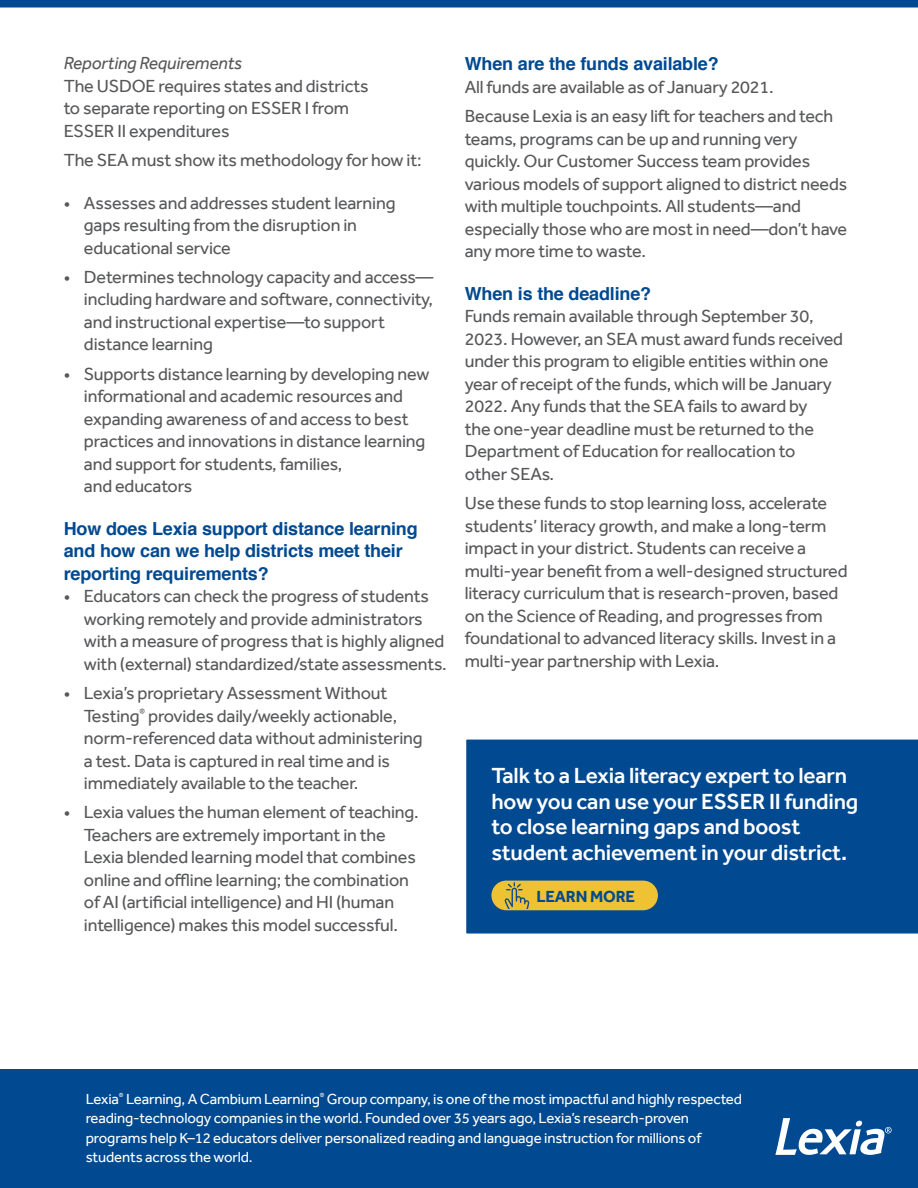
<style>
.page{position:relative;width:918px;height:1188px;background:#fff}
.page>*{position:absolute;margin:0;border:0;box-sizing:border-box;transform-origin:0 0}
.Body{font:500 22.5px/25.5px "Effra";letter-spacing:-.01em;color:#fff}
.Body-2{font:18px/22.5px "Effra";letter-spacing:-.01em;color:#57585a}
.Sub_Header{font:700 18px/22.5px "Helvetica";letter-spacing:-.01em;color:#014990}
.Body-3{font:700 16.5px "Effra";letter-spacing:-.01em;color:#014990}
.Boilerplate{font:15px/19.5px "Effra";letter-spacing:-.01em;color:#fff}
.s1{font-style:italic}
</style>
<div class="page">
<div style="left:0;top:0;width:918px;height:8px;background:#014990"></div>
<div style="left:466px;top:739px;width:452px;height:195px;background:#014990"></div>
<div style="left:0;top:1069px;width:918px;height:119px;background:#014990"></div>
<svg style="left:775px;top:1118px;width:117px;height:37px"></svg>
<div style="left:491px;top:881px;width:167px;height:29px;background:#efc233;border-radius:15px"></div>
<svg style="left:505px;top:882px;width:24px;height:27px"></svg>
<p class="Body-2" style="left:64px;top:52px;width:306px"><span class="s1">Reporting Requirements<br></span>The USDOE requires states and districts to separate reporting on ESSER I from<br>ESSER II expenditures</p>
<p class="Body-2" style="left:64px;top:148px;width:359px">The SEA must show its methodology for how it:</p>
<p class="Body-2" style="left:84px;top:191px;width:313px;text-indent:-20px">• Assesses and addresses student learning gaps resulting from the disruption in educational service</p>
<p class="Body-2" style="left:84px;top:265px;width:351px;text-indent:-20px">• Determines technology capacity and access— including hardware and software, connectivity, and instructional expertise—to support distance learning</p>
<p class="Body-2" style="left:84px;top:362px;width:347px;text-indent:-20px">• Supports distance learning by developing new informational and academic resources and expanding awareness of and access to best practices and innovations in distance learning and support for students, families,<br>and educators</p>
<p class="Sub_Header" style="left:64px;top:517px;width:356px">How does Lexia support distance learning and how can we help districts meet their reporting requirements?</p>
<p class="Body-2" style="left:84px;top:585px;width:364px;text-indent:-20px">• Educators can check the progress of students working remotely and provide administrators with a measure of progress that is highly aligned with (external) standardized/state assessments.</p>
<p class="Body-2" style="left:84px;top:682px;width:340px;text-indent:-20px">• Lexia’s proprietary Assessment Without Testing<sup>®</sup> provides daily/weekly actionable, norm-referenced data without administering a test. Data is captured in real time and is immediately available to the teacher.</p>
<p class="Body-2" style="left:84px;top:801px;width:336px;text-indent:-20px">• Lexia values the human element of teaching.<br>Teachers are extremely important in the Lexia blended learning model that combines online and offline learning; the combination of AI (artificial intelligence) and HI (human intelligence) makes this model successful.</p>
<p class="Sub_Header" style="left:465px;top:53px;width:256px">When are the funds available?</p>
<p class="Body-2" style="left:465px;top:76px;width:311px">All funds are available as of January 2021.</p>
<p class="Body-2" style="left:465px;top:105px;width:384px">Because Lexia is an easy lift for teachers and tech teams, programs can be up and running very quickly. Our Customer Success team provides various models of support aligned to district needs with multiple touchpoints. All students—and especially those who are most in need—don’t have any more time to waste.</p>
<p class="Sub_Header" style="left:465px;top:283px;width:188px">When is the deadline?</p>
<p class="Body-2" style="left:465px;top:305px;width:380px">Funds remain available through September 30, 2023. However, an SEA must award funds received under this program to eligible entities within one year of receipt of the funds, which will be January 2022. Any funds that the SEA fails to award by<br>the one-year deadline must be returned to the Department of Education for reallocation to<br>other SEAs.</p>
<p class="Body-2" style="left:465px;top:492px;width:384px">Use these funds to stop learning loss, accelerate students’ literacy growth, and make a long-term impact in your district. Students can receive a multi-year benefit from a well-designed structured literacy curriculum that is research-proven, based on the Science of Reading, and progresses from foundational to advanced literacy skills. Invest in a multi-year partnership with Lexia.</p>
<p class="Body" style="left:491px;top:763px;width:369px">Talk to a Lexia literacy expert to learn how you can use your ESSER II funding to close learning gaps and boost student achievement in your district.</p>
<p class="Body-3" style="left:536px;top:886px;width:100px">LEARN MORE</p>
<p class="Boilerplate" style="left:86px;top:1089px;width:658px">Lexia<sup>®</sup> Learning, A Cambium Learning<sup>®</sup> Group company, is one of the most impactful and highly respected reading-technology companies in the world. Founded over 35 years ago, Lexia’s research-proven programs help K–12 educators deliver personalized reading and language instruction for millions of students across the world.</p>
</div>
